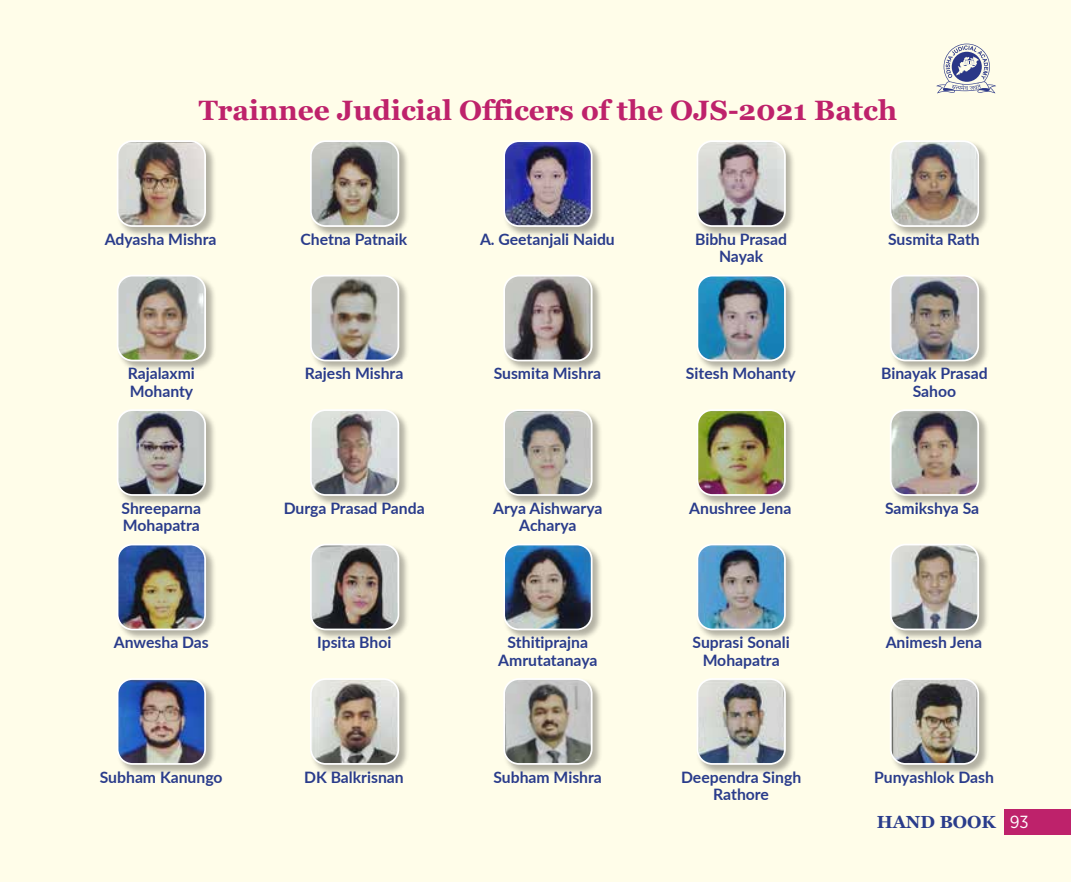
<style>
.page{position:relative;width:1071px;height:882px;background:#fffde9}
.page>*{position:absolute;margin:0;border:0;box-sizing:border-box;transform-origin:0 0}
.t1{font:700 28px "Georgia";color:#be226b}
.t2{font:700 17.5px "Georgia";color:#2a3c8b}
.t3{font:700 15.75px/17.5px "Lato";color:#2a3c8b;text-align:center}
.s1{font-family:"Gotham Narrow";font-weight:400;color:#fff}
</style>
<div class="page">
<div style="left:1005px;top:809px;width:66px;height:25px;background:#be226b"></div>
<svg style="left:936px;top:44px;width:60px;height:49px;background:#bbbec9"></svg>
<div style="left:116px;top:678px;width:100px;height:97px;background:#000;opacity:.3"></div>
<img style="left:118px;top:679px;width:87px;height:85px">
<div style="left:117px;top:678px;width:89px;height:87px;border:2px solid #fff;border-radius:15px"></div>
<div style="left:309px;top:140px;width:101px;height:97px;background:#000;opacity:.3"></div>
<img style="left:311px;top:141px;width:87px;height:85px">
<div style="left:310px;top:140px;width:89px;height:87px;border:2px solid #fff;border-radius:15px"></div>
<div style="left:309px;top:274px;width:101px;height:98px;background:#000;opacity:.3"></div>
<img style="left:311px;top:276px;width:87px;height:85px">
<div style="left:310px;top:275px;width:89px;height:86px;border:2px solid #fff;border-radius:15px"></div>
<div style="left:889px;top:543px;width:100px;height:98px;background:#000;opacity:.3"></div>
<img style="left:891px;top:545px;width:87px;height:84px">
<div style="left:890px;top:544px;width:89px;height:86px;border:2px solid #fff;border-radius:15px"></div>
<div style="left:696px;top:140px;width:100px;height:97px;background:#000;opacity:.3"></div>
<img style="left:697px;top:141px;width:88px;height:85px">
<div style="left:697px;top:140px;width:89px;height:87px;border:2px solid #fff;border-radius:15px"></div>
<div style="left:696px;top:543px;width:100px;height:98px;background:#000;opacity:.3"></div>
<img style="left:697px;top:545px;width:88px;height:84px">
<div style="left:697px;top:544px;width:89px;height:86px;border:2px solid #fff;border-radius:15px"></div>
<div style="left:503px;top:274px;width:100px;height:98px;background:#000;opacity:.3"></div>
<img style="left:504px;top:276px;width:88px;height:85px">
<div style="left:503px;top:275px;width:90px;height:86px;border:2px solid #fff;border-radius:15px"></div>
<div style="left:696px;top:678px;width:100px;height:97px;background:#000;opacity:.3"></div>
<img style="left:697px;top:679px;width:88px;height:85px">
<div style="left:697px;top:678px;width:89px;height:87px;border:2px solid #fff;border-radius:15px"></div>
<div style="left:503px;top:543px;width:100px;height:98px;background:#000;opacity:.3"></div>
<img style="left:504px;top:545px;width:88px;height:84px">
<div style="left:503px;top:544px;width:90px;height:86px;border:2px solid #fff;border-radius:15px"></div>
<div style="left:503px;top:140px;width:100px;height:97px;background:#000;opacity:.3"></div>
<img style="left:504px;top:141px;width:88px;height:85px">
<div style="left:503px;top:140px;width:90px;height:87px;border:2px solid #fff;border-radius:15px"></div>
<div style="left:116px;top:140px;width:100px;height:97px;background:#000;opacity:.3"></div>
<img style="left:118px;top:141px;width:87px;height:85px">
<div style="left:117px;top:140px;width:89px;height:87px;border:2px solid #fff;border-radius:15px"></div>
<div style="left:116px;top:409px;width:100px;height:97px;background:#000;opacity:.3"></div>
<img style="left:118px;top:410px;width:87px;height:85px">
<div style="left:117px;top:409px;width:89px;height:87px;border:2px solid #fff;border-radius:15px"></div>
<div style="left:309px;top:409px;width:101px;height:97px;background:#000;opacity:.3"></div>
<img style="left:311px;top:410px;width:87px;height:85px">
<div style="left:310px;top:409px;width:89px;height:87px;border:2px solid #fff;border-radius:15px"></div>
<div style="left:889px;top:274px;width:100px;height:98px;background:#000;opacity:.3"></div>
<img style="left:891px;top:276px;width:87px;height:85px">
<div style="left:890px;top:275px;width:89px;height:86px;border:2px solid #fff;border-radius:15px"></div>
<div style="left:696px;top:274px;width:100px;height:98px;background:#000;opacity:.3"></div>
<img style="left:697px;top:276px;width:88px;height:85px">
<div style="left:697px;top:275px;width:89px;height:86px;border:2px solid #fff;border-radius:15px"></div>
<div style="left:503px;top:409px;width:100px;height:97px;background:#000;opacity:.3"></div>
<img style="left:504px;top:410px;width:88px;height:85px">
<div style="left:503px;top:409px;width:90px;height:87px;border:2px solid #fff;border-radius:15px"></div>
<div style="left:696px;top:409px;width:100px;height:97px;background:#000;opacity:.3"></div>
<img style="left:697px;top:410px;width:88px;height:85px">
<div style="left:697px;top:409px;width:89px;height:87px;border:2px solid #fff;border-radius:15px"></div>
<div style="left:889px;top:409px;width:100px;height:97px;background:#000;opacity:.3"></div>
<img style="left:891px;top:410px;width:87px;height:85px">
<div style="left:890px;top:409px;width:89px;height:87px;border:2px solid #fff;border-radius:15px"></div>
<div style="left:116px;top:543px;width:100px;height:98px;background:#000;opacity:.3"></div>
<img style="left:118px;top:545px;width:87px;height:84px">
<div style="left:117px;top:544px;width:89px;height:86px;border:2px solid #fff;border-radius:15px"></div>
<div style="left:309px;top:543px;width:101px;height:98px;background:#000;opacity:.3"></div>
<img style="left:311px;top:545px;width:87px;height:84px">
<div style="left:310px;top:544px;width:89px;height:86px;border:2px solid #fff;border-radius:15px"></div>
<div style="left:116px;top:274px;width:100px;height:98px;background:#000;opacity:.3"></div>
<img style="left:118px;top:276px;width:87px;height:85px">
<div style="left:117px;top:275px;width:89px;height:86px;border:2px solid #fff;border-radius:15px"></div>
<div style="left:309px;top:678px;width:101px;height:97px;background:#000;opacity:.3"></div>
<img style="left:311px;top:679px;width:87px;height:85px">
<div style="left:310px;top:678px;width:89px;height:87px;border:2px solid #fff;border-radius:15px"></div>
<div style="left:889px;top:140px;width:100px;height:97px;background:#000;opacity:.3"></div>
<img style="left:891px;top:141px;width:87px;height:85px">
<div style="left:890px;top:140px;width:89px;height:87px;border:2px solid #fff;border-radius:15px"></div>
<div style="left:889px;top:678px;width:100px;height:97px;background:#000;opacity:.3"></div>
<img style="left:891px;top:679px;width:87px;height:85px">
<div style="left:890px;top:678px;width:89px;height:87px;border:2px solid #fff;border-radius:15px"></div>
<div style="left:503px;top:678px;width:100px;height:97px;background:#000;opacity:.3"></div>
<img style="left:504px;top:679px;width:88px;height:85px">
<div style="left:503px;top:678px;width:90px;height:87px;border:2px solid #fff;border-radius:15px"></div>
<h1 class="t1" style="left:199px;top:93px;width:700px">Trainnee Judicial Officers of the OJS-2021 Batch</h1>
<p class="t3" style="left:105px;top:230px;width:113px">Adyasha Mishra</p>
<p class="t3" style="left:480px;top:230px;width:136px">A. Geetanjali Naidu</p>
<p class="t3" style="left:301px;top:230px;width:108px">Chetna Patnaik</p>
<p class="t3" style="left:695px;top:230px;width:93px">Bibhu Prasad<br>Nayak</p>
<p class="t3" style="left:888px;top:230px;width:93px">Susmita Rath</p>
<p class="t3" style="left:128px;top:364px;width:69px;text-align:left">Rajalaxmi<br>Mohanty</p>
<p class="t3" style="left:305px;top:364px;width:100px">Rajesh Mishra</p>
<p class="t3" style="left:494px;top:364px;width:109px">Susmita Mishra</p>
<p class="t3" style="left:686px;top:364px;width:111px">Sitesh Mohanty</p>
<p class="t3" style="left:881px;top:364px;width:108px">Binayak Prasad<br>Sahoo</p>
<p class="t3" style="left:122px;top:499px;width:81px;text-align:left">Shreeparna<br>Mohapatra</p>
<p class="t3" style="left:284px;top:499px;width:143px">Durga Prasad Panda</p>
<p class="t3" style="left:493px;top:499px;width:111px">Arya Aishwarya<br>Acharya</p>
<p class="t3" style="left:689px;top:499px;width:104px">Anushree Jena</p>
<p class="t3" style="left:885px;top:499px;width:96px">Samikshya Sa</p>
<p class="t3" style="left:114px;top:633px;width:96px">Anwesha Das</p>
<p class="t3" style="left:317px;top:633px;width:76px">Ipsita Bhoi</p>
<p class="t3" style="left:498px;top:633px;width:101px">Sthitiprajna<br>Amrutatanaya</p>
<p class="t3" style="left:693px;top:633px;width:99px">Suprasi Sonali<br>Mohapatra</p>
<p class="t3" style="left:886px;top:633px;width:98px">Animesh Jena</p>
<p class="t3" style="left:100px;top:768px;width:124px">Subham Kanungo</p>
<p class="t3" style="left:304px;top:768px;width:101px">DK Balkrisnan</p>
<p class="t3" style="left:493px;top:768px;width:110px">Subham Mishra</p>
<p class="t3" style="left:874px;top:768px;width:121px">Punyashlok Dash</p>
<p class="t3" style="left:681px;top:768px;width:122px">Deependra Singh<br>Rathore</p>
<p class="t2" style="left:877px;top:810px;width:153px">HAND BOOK <span class="s1">93</span></p>
</div>
